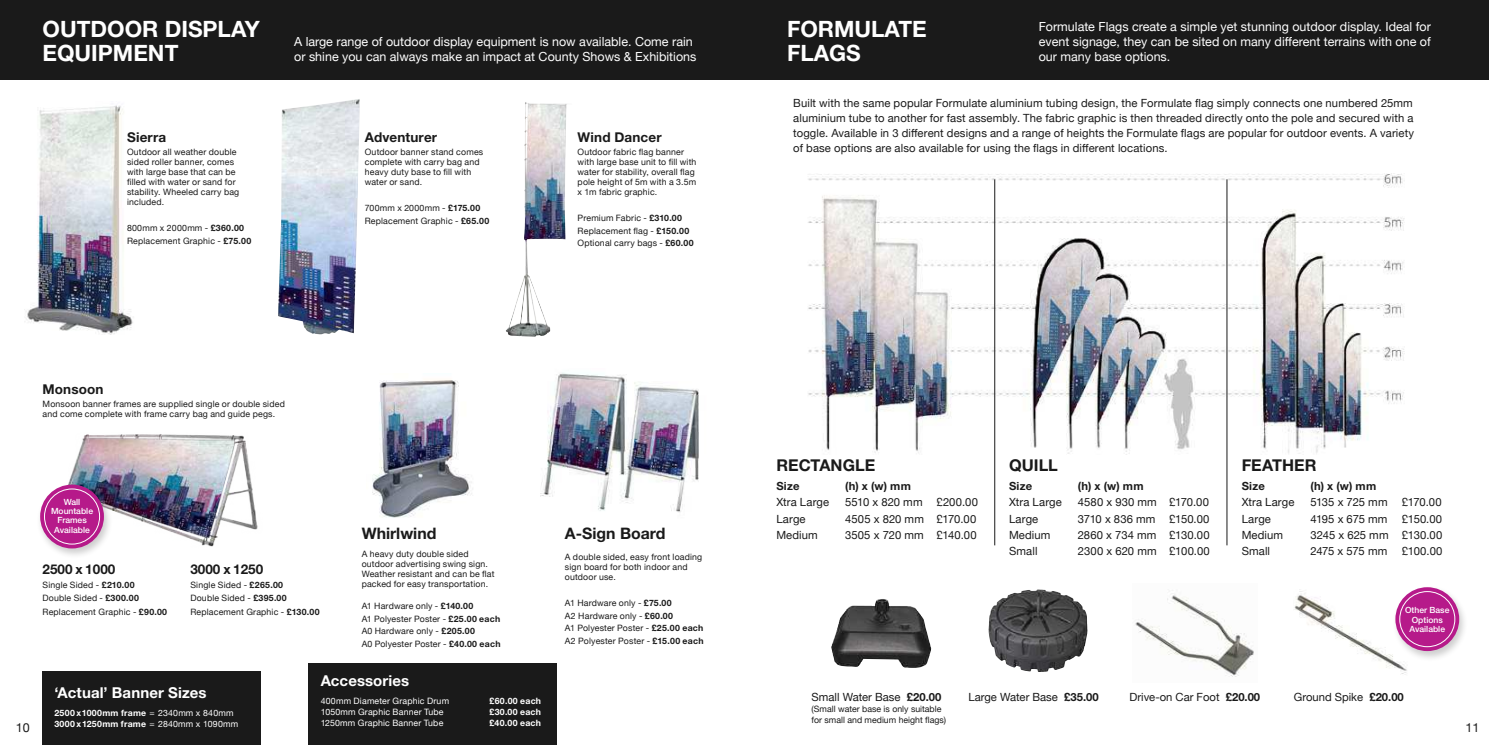
<style>
.page{position:relative;width:1489px;height:745px;background:#fff}
.page>*{position:absolute;margin:0;border:0;box-sizing:border-box;transform-origin:0 0}
.t1{font:700 22.5px/23.8px "Helvetica Neue";color:#fff}
.t2{font:700 16.25px "Helvetica Neue";color:#1a1a1a}
.t3{font:700 15.88px "Helvetica Neue";color:#1a1a1a}
.t4{font:700 15px "Helvetica Neue";letter-spacing:.005em;color:#fff}
.t5{font:700 13.5px "Helvetica Neue";letter-spacing:.01em;color:#1a1a1a}
.t6{font:12.5px/15px "Helvetica Neue";color:#fff}
.t7{font:12.5px "Helvetica Neue";color:#1a1a1a}
.t8{font:11.25px/15px "Helvetica Neue";letter-spacing:.01em;color:#1a1a1a}
.t9{font:700 11.25px "Helvetica Neue";letter-spacing:.02em;color:#1a1a1a}
.t10{font:11.25px "Helvetica Neue";letter-spacing:-.01em;color:#1a1a1a}
.t11{font:11.25px "Helvetica Neue";letter-spacing:-.015em;color:#1a1a1a}
.t12{font:11.25px "Helvetica Neue";letter-spacing:-.025em;color:#1a1a1a}
.t13{font:8.75px/10px "Helvetica Neue";letter-spacing:.02em;color:#1a1a1a}
.t14{font:700 8.75px/11.2px "Helvetica Neue";letter-spacing:.03em;color:#fff}
.t15{font:8.75px "Helvetica Neue";letter-spacing:.02em;color:#fff}
.t16{font:8.75px/11.2px "Helvetica Neue";color:#1a1a1a}
.t17{font:500 8.5px/9.4px "Helvetica Neue";color:#fff;text-align:center}
.s1{font-weight:700}
.s2{font-weight:400}
</style>
<div class="page">
<div style="left:0;top:0;width:744px;height:80px;background:#1a1a1a"></div>
<div style="left:744px;top:0;width:744px;height:80px;background:#1a1a1a"></div>
<img style="left:808px;top:173px;width:597px;height:288px">
<img style="left:69px;top:434px;width:189px;height:113px">
<div style="left:43px;top:671px;width:218px;height:73px;background:#1a1a1a"></div>
<img style="left:372px;top:380px;width:100px;height:138px">
<img style="left:540px;top:372px;width:159px;height:141px">
<div style="left:308px;top:663px;width:248px;height:81px;background:#1a1a1a"></div>
<img style="left:26px;top:105px;width:107px;height:229px">
<img style="left:506px;top:102px;width:61px;height:234px">
<img style="left:278px;top:99px;width:82px;height:235px">
<div style="left:36px;top:482px;width:77px;height:77px;background:#000;opacity:.2"></div>
<div style="left:40px;top:484px;width:64px;height:64px;background:#b61a8a;border-radius:50%"></div>
<div style="left:44px;top:488px;width:56px;height:56px;border:1px solid #fff;border-radius:50%"></div>
<img style="left:831px;top:599px;width:100px;height:68px">
<img style="left:988px;top:590px;width:48px;height:56px">
<img style="left:1135px;top:593px;width:119px;height:84px">
<img style="left:1295px;top:589px;width:112px;height:85px">
<hr style="left:994px;top:179px;width:1px;height:366px;background:#1a1a1a">
<hr style="left:1226px;top:179px;width:1px;height:366px;background:#1a1a1a">
<div style="left:1390px;top:584px;width:78px;height:78px;background:#000;opacity:.2"></div>
<div style="left:1395px;top:587px;width:63px;height:63px;background:#b61a8a;border-radius:50%"></div>
<div style="left:1399px;top:590px;width:56px;height:56px;border:1px solid #fff;border-radius:50%"></div>
<h1 class="t1" style="left:43px;top:19px;width:219px">OUTDOOR DISPLAY<br>EQUIPMENT</h1>
<h1 class="t1" style="left:787px;top:19px;width:141px">FORMULATE<br>FLAGS</h1>
<h3 class="t6" style="left:294px;top:34px;width:403px">A large range of outdoor display equipment is now available. Come rain or shine you can always make an impact at County Shows &amp; Exhibitions</h3>
<h3 class="t6" style="left:1038px;top:20px;width:393px;text-align:justify">Formulate Flags create a simple yet stunning outdoor display. Ideal for event signage, they can be sited on many different terrains with one of our many base options.</h3>
<h3 class="t5" style="left:127px;top:132px;width:41px">Sierra</h3>
<p class="t13" style="left:127px;top:148px;width:114px">Outdoor all weather double sided roller banner, comes with large base that can be filled with water or sand for stability. Wheeled carry bag included.</p>
<p class="t13" style="left:127px;top:222px;width:126px;line-height:12.5px">800mm x 2000mm - <span class="s1">£360.00<br></span>Replacement Graphic - <span class="s1">£75.00</span></p>
<h3 class="t5" style="left:365px;top:132px;width:74px">Adventurer</h3>
<p class="t13" style="left:365px;top:148px;width:120px">Outdoor banner stand comes complete with carry bag and heavy duty base to fill with water or sand.</p>
<p class="t13" style="left:365px;top:202px;width:126px;line-height:12.5px">700mm x 2000mm - <span class="s1">£175.00<br></span>Replacement Graphic - <span class="s1">£65.00</span></p>
<h3 class="t5" style="left:43px;top:384px;width:62px">Monsoon</h3>
<p class="t13" style="left:43px;top:399px;width:244px">Monsoon banner frames are supplied single or double sided and come complete with frame carry bag and guide pegs.</p>
<p class="t17" style="left:51px;top:497px;width:44px">Wall<br>Mountable<br>Frames<br>Available</p>
<h3 class="t5" style="left:43px;top:563px;width:74px">2500 x 1000</h3>
<p class="t13" style="left:43px;top:578px;width:126px;line-height:13.8px">Single Sided - <span class="s1">£210.00<br></span>Double Sided - <span class="s1">£300.00<br></span>Replacement Graphic - <span class="s1">£90.00</span></p>
<h3 class="t5" style="left:190px;top:563px;width:74px">3000 x 1250</h3>
<p class="t13" style="left:190px;top:578px;width:131px;line-height:13.8px">Single Sided - <span class="s1">£265.00<br></span>Double Sided - <span class="s1">£395.00<br></span>Replacement Graphic - <span class="s1">£130.00</span></p>
<h3 class="t3" style="left:362px;top:526px;width:76px">Whirlwind</h3>
<p class="t13" style="left:362px;top:548px;width:134px">A heavy duty double sided outdoor advertising swing sign.<br>Weather resistant and can be flat packed for easy transportation.</p>
<p class="t13" style="left:362px;top:600px;width:140px;line-height:12.5px">A1 Hardware only - <span class="s1">£140.00<br></span>A1 Polyester Poster - <span class="s1">£25.00 each<br></span>A0 Hardware only - <span class="s1">£205.00<br></span>A0 Polyester Poster - <span class="s1">£40.00 each</span></p>
<h3 class="t5" style="left:577px;top:132px;width:85px">Wind Dancer</h3>
<p class="t13" style="left:577px;top:147px;width:120px">Outdoor fabric flag banner with large base unit to fill with water for stability, overall flag pole height of 5m with a 3.5m x 1m fabric graphic.</p>
<p class="t13" style="left:577px;top:212px;width:118px;line-height:12.5px">Premium Fabric - <span class="s1">£310.00<br></span>Replacement flag - <span class="s1">£150.00<br></span>Optional carry bags - <span class="s1">£60.00</span></p>
<h3 class="t3" style="left:565px;top:526px;width:102px">A-Sign Board</h3>
<p class="t13" style="left:565px;top:552px;width:139px">A double sided, easy front loading sign board for both indoor and outdoor use.</p>
<p class="t13" style="left:565px;top:597px;width:140px;line-height:12.5px">A1 Hardware only - <span class="s1">£75.00<br></span>A2 Hardware only - <span class="s1">£60.00<br></span>A1 Polyester Poster - <span class="s1">£25.00 each<br></span>A2 Polyester Poster - <span class="s1">£15.00 each</span></p>
<p class="t8" style="left:793px;top:96px;width:622px">Built with the same popular Formulate aluminium tubing design, the Formulate flag simply connects one numbered 25mm aluminium tube to another for fast assembly. The fabric graphic is then threaded directly onto the pole and secured with a toggle. Available in 3 different designs and a range of heights the Formulate flags are popular for outdoor events. A variety of base options are also available for using the flags in different locations.</p>
<h2 class="t2" style="left:776px;top:459px;width:100px">RECTANGLE</h2>
<h2 class="t2" style="left:1009px;top:459px;width:50px">QUILL</h2>
<h2 class="t2" style="left:1241px;top:459px;width:76px">FEATHER</h2>
<p class="t9" style="left:776px;top:482px;width:25px">Size</p>
<p class="t9" style="left:845px;top:482px;width:67px">(h) x (w) mm</p>
<p class="t8" style="left:776px;top:495px;width:54px">Xtra Large</p>
<p class="t8" style="left:845px;top:495px;width:134px">5510 x 820 mm £200.00</p>
<p class="t8" style="left:776px;top:511px;width:31px">Large</p>
<p class="t8" style="left:845px;top:511px;width:133px">4505 x 820 mm £170.00</p>
<p class="t8" style="left:776px;top:527px;width:43px">Medium</p>
<p class="t8" style="left:845px;top:527px;width:133px">3505 x 720 mm £140.00</p>
<p class="t9" style="left:1009px;top:482px;width:25px">Size</p>
<p class="t9" style="left:1077px;top:482px;width:67px">(h) x (w) mm</p>
<p class="t8" style="left:1009px;top:495px;width:54px">Xtra Large</p>
<p class="t8" style="left:1077px;top:495px;width:133px">4580 x 930 mm £170.00</p>
<p class="t8" style="left:1009px;top:511px;width:31px">Large</p>
<p class="t8" style="left:1077px;top:511px;width:133px">3710 x 836 mm £150.00</p>
<p class="t8" style="left:1009px;top:527px;width:43px">Medium</p>
<p class="t8" style="left:1077px;top:527px;width:133px">2860 x 734 mm £130.00</p>
<p class="t8" style="left:1009px;top:544px;width:30px">Small</p>
<p class="t8" style="left:1077px;top:544px;width:133px">2300 x 620 mm £100.00</p>
<p class="t9" style="left:1241px;top:482px;width:25px">Size</p>
<p class="t9" style="left:1310px;top:482px;width:67px">(h) x (w) mm</p>
<p class="t8" style="left:1241px;top:495px;width:54px">Xtra Large</p>
<p class="t10" style="left:1310px;top:494px;width:79px">5135 x 725 mm</p>
<p class="t8" style="left:1401px;top:495px;width:41px">£170.00</p>
<p class="t8" style="left:1241px;top:511px;width:31px">Large</p>
<p class="t11" style="left:1310px;top:510px;width:78px">4195 x 675 mm</p>
<p class="t8" style="left:1401px;top:511px;width:42px">£150.00</p>
<p class="t8" style="left:1241px;top:527px;width:43px">Medium</p>
<p class="t8" style="left:1310px;top:527px;width:133px">3245 x 625 mm £130.00</p>
<p class="t8" style="left:1241px;top:544px;width:30px">Small</p>
<p class="t12" style="left:1310px;top:546px;width:78px">2475 x 575 mm</p>
<p class="t8" style="left:1401px;top:544px;width:42px">£100.00</p>
<p class="t17" style="left:1404px;top:606px;width:46px">Other Base<br>Options<br>Available</p>
<h3 class="t4" style="left:321px;top:675px;width:90px">Accessories</h3>
<p class="t15" style="left:321px;top:693px;width:130px">400mm Diameter Graphic Drum</p>
<p class="t14" style="left:489px;top:695px;width:53px">£60.00 each</p>
<p class="t15" style="left:321px;top:705px;width:124px">1050mm Graphic Banner Tube</p>
<p class="t14" style="left:489px;top:706px;width:53px">£30.00 each</p>
<p class="t15" style="left:321px;top:716px;width:124px">1250mm Graphic Banner Tube</p>
<p class="t14" style="left:489px;top:717px;width:53px">£40.00 each</p>
<h3 class="t4" style="left:54px;top:687px;width:154px">‘Actual’ Banner Sizes</h3>
<p class="t14" style="left:54px;top:707px;width:185px">2500 x 1000mm frame <span class="s2">= 2340mm x 840mm<br></span>3000 x 1250mm frame <span class="s2">= 2840mm x 1090mm</span></p>
<p class="t8" style="left:968px;top:689px;width:131px">Large Water Base <span class="s1">£35.00</span></p>
<p class="t8" style="left:1129px;top:689px;width:132px">Drive-on Car Foot <span class="s1">£20.00</span></p>
<p class="t8" style="left:1293px;top:689px;width:111px">Ground Spike <span class="s1">£20.00</span></p>
<p class="t8" style="left:811px;top:689px;width:131px">Small Water Base <span class="s1">£20.00</span></p>
<p class="t16" style="left:811px;top:703px;width:136px">(Small water base is only suitable for small and medium height flags)</p>
<h3 class="t7" style="left:16px;top:722px;width:15px">10</h3>
<h3 class="t7" style="left:1465px;top:722px;width:15px">11</h3>
</div>
